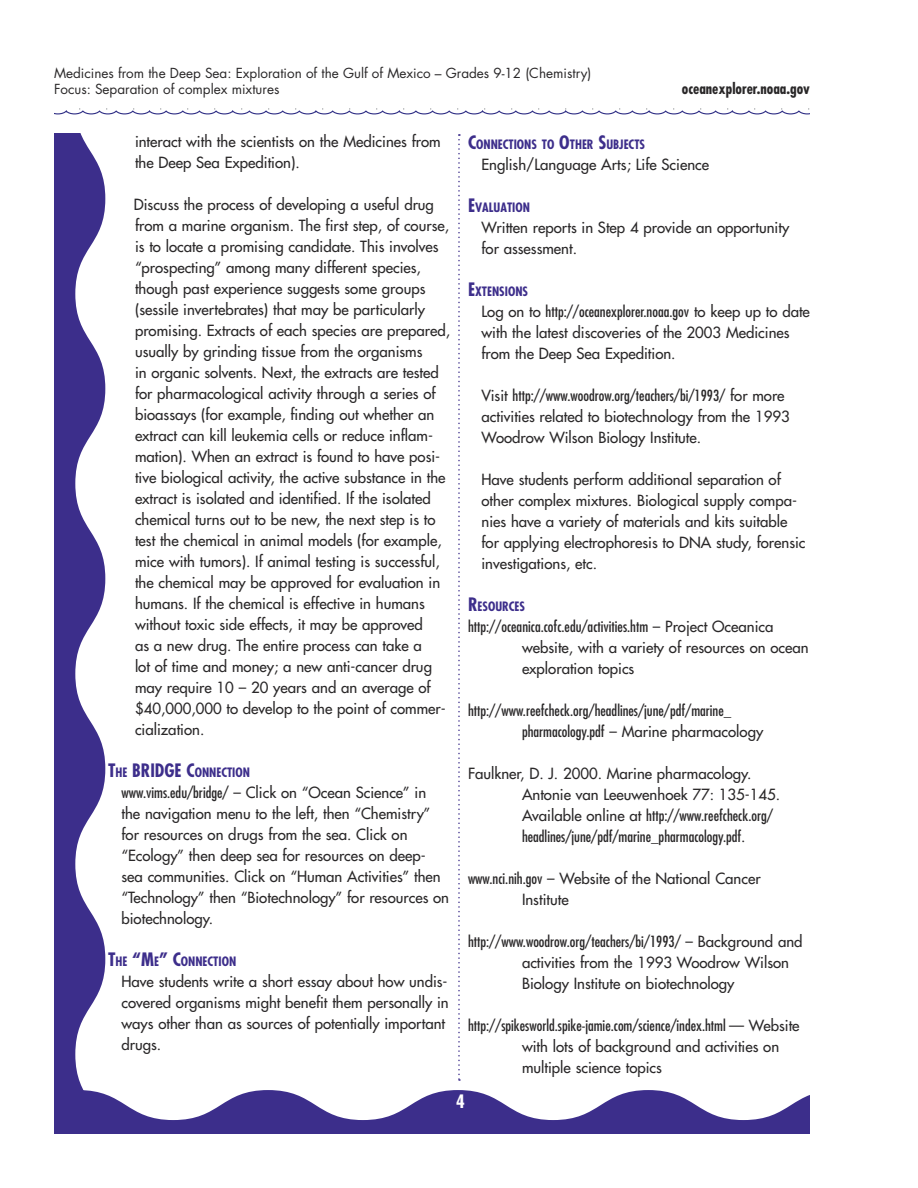
<style>
.page{position:relative;width:918px;height:1188px;background:#fff}
.page>*{position:absolute;margin:0;border:0;box-sizing:border-box;transform-origin:0 0}
.t1{font:700 condensed 18px "Futura";color:#fff}
.LP__txt{font:15px/21px "Futura";color:#2a2829}
.body_text_lists{font:15px/21px "Futura";color:#2a2829}
.references{font:15px/21px "Futura";color:#2a2829}
.references-2{font:condensed 15px/21px "Futura";color:#2a2829}
.t2{font:700 condensed 15px "Futura";color:#2a2829}
.t3{font:13.5px/16.2px "Futura";color:#2a2829}
.Sub_head{font:700 condensed 12.6px "Futura";color:#3d2e8b}
.s1{font-size:18px}
.s2{font-stretch:condensed}
.s3{font-stretch:normal}
</style>
<div class="page">
<svg style="left:54px;top:134px;width:51px;height:956px;fill:#3c2e8b"></svg>
<svg style="left:54px;top:1090px;width:756px;height:44px"></svg>
<svg style="left:54px;top:108px;width:756px;height:7px"></svg>
<svg style="left:458px;top:134px;width:2px;height:947px"></svg>
<p class="t3" style="left:54px;top:65px;width:539px">Medicines from the Deep Sea: Exploration of the Gulf of Mexico – Grades 9-12 (Chemistry)<br>Focus: Separation of complex mixtures</p>
<p class="t2" style="left:682px;top:79px;width:130px">oceanexplorer.noaa.gov</p>
<p class="LP__txt" style="left:135px;top:131px;width:307px">interact with the scientists on the Medicines from the Deep Sea Expedition).</p>
<p class="LP__txt" style="left:134px;top:194px;width:318px">Discuss the process of developing a useful drug from a marine organism. The first step, of course, is to locate a promising candidate. This involves “prospecting” among many different species, though past experience suggests some groups (sessile invertebrates) that may be particularly promising. Extracts of each species are prepared, usually by grinding tissue from the organisms<br>in organic solvents. Next, the extracts are tested for pharmacological activity through a series of bioassays (for example, finding out whether an extract can kill leukemia cells or reduce inflam&shy;mation). When an extract is found to have posi&shy;tive biological activity, the active substance in the extract is isolated and identified. If the isolated chemical turns out to be new, the next step is to test the chemical in animal models (for example, mice with tumors). If animal testing is successful, the chemical may be approved for evaluation in humans. If the chemical is effective in humans without toxic side effects, it may be approved<br>as a new drug. The entire process can take a<br>lot of time and money; a new anti-cancer drug may require 10 – 20 years and an average of $40,000,000 to develop to the point of commer&shy;cialization.</p>
<p class="Sub_head" style="left:108px;top:764px;width:144px"><span class="s1">T</span>HE <span class="s1">BRIDGE C</span>ONNECTION</p>
<p class="body_text_lists" style="left:122px;top:782px;width:329px"><span class="s2">www.vims.edu/bridge/</span> – Click on “Ocean Science” in<br>the navigation menu to the left, then “Chemistry” for resources on drugs from the sea. Click on “Ecology” then deep sea for resources on deep&shy;sea communities. Click on “Human Activities” then “Technology” then “Biotechnology” for resources on biotechnology.</p>
<p class="Sub_head" style="left:108px;top:953px;width:130px"><span class="s1">T</span>HE <span class="s1">“M</span>E<span class="s1">” C</span>ONNECTION</p>
<p class="body_text_lists" style="left:122px;top:971px;width:329px">Have students write a short essay about how undis&shy;covered organisms might benefit them personally in ways other than as sources of potentially important drugs.</p>
<p class="Sub_head" style="left:468px;top:137px;width:179px"><span class="s1">C</span>ONNECTIONS TO <span class="s1">O</span>THER <span class="s1">S</span>UBJECTS</p>
<p class="body_text_lists" style="left:482px;top:154px;width:229px">English/Language Arts; Life Science</p>
<p class="Sub_head" style="left:468px;top:200px;width:64px"><span class="s1">E</span>VALUATION</p>
<p class="body_text_lists" style="left:482px;top:217px;width:309px">Written reports in Step 4 provide an opportunity for assessment.</p>
<p class="Sub_head" style="left:468px;top:284px;width:62px"><span class="s1">E</span>XTENSIONS</p>
<p class="body_text_lists" style="left:482px;top:301px;width:330px">Log on to <span class="s2">http://oceanexplorer.noaa.gov</span> to keep up to date with the latest discoveries of the 2003 Medicines from the Deep Sea Expedition.</p>
<p class="body_text_lists" style="left:482px;top:385px;width:310px">Visit <span class="s2">http://www.woodrow.org/teachers/bi/1993/</span> for more activities related to biotechnology from the 1993<br>Woodrow Wilson Biology Institute.</p>
<p class="body_text_lists" style="left:482px;top:469px;width:326px">Have students perform additional separation of other complex mixtures. Biological supply compa&shy;nies have a variety of materials and kits suitable for applying electrophoresis to DNA study, forensic investigations, etc.</p>
<p class="Sub_head" style="left:468px;top:599px;width:59px"><span class="s1">R</span>ESOURCES</p>
<p class="references" style="left:522px;top:616px;width:288px;text-indent:-54px"><span class="s2">http://oceanica.cofc.edu/activities.htm</span> – Project Oceanica website, with a variety of resources on ocean exploration topics</p>
<p class="references-2" style="left:522px;top:700px;width:243px;text-indent:-54px">http://www.reefcheck.org/headlines/june/pdf/marine_ pharmacology.pdf <span class="s3">– Marine pharmacology</span></p>
<p class="references" style="left:468px;top:763px;width:285px">Faulkner, D. J. 2000. Marine pharmacology.</p>
<p class="references" style="left:522px;top:784px;width:260px">Antonie van Leeuwenhoek 77: 135-145.</p>
<p class="references-2" style="left:522px;top:805px;width:252px"><span class="s3">Available online at</span> http://www.reefcheck.org/ headlines/june/pdf/marine_pharmacology.pdf<span class="s3">.</span></p>
<p class="references" style="left:522px;top:868px;width:240px;text-indent:-54px"><span class="s2">www.nci.nih.gov</span> – Website of the National Cancer<br>Institute</p>
<p class="references" style="left:522px;top:931px;width:282px;text-indent:-54px"><span class="s2">http://www.woodrow.org/teachers/bi/1993/</span> – Background and activities from the 1993 Woodrow Wilson<br>Biology Institute on biotechnology</p>
<p class="references" style="left:522px;top:1015px;width:279px;text-indent:-54px"><span class="s2">http://spikesworld.spike-jamie.com/science/index.html</span> — Website with lots of background and activities on multiple science topics</p>
<p class="t1" style="left:456px;top:1090px;width:10px">4</p>
</div>
